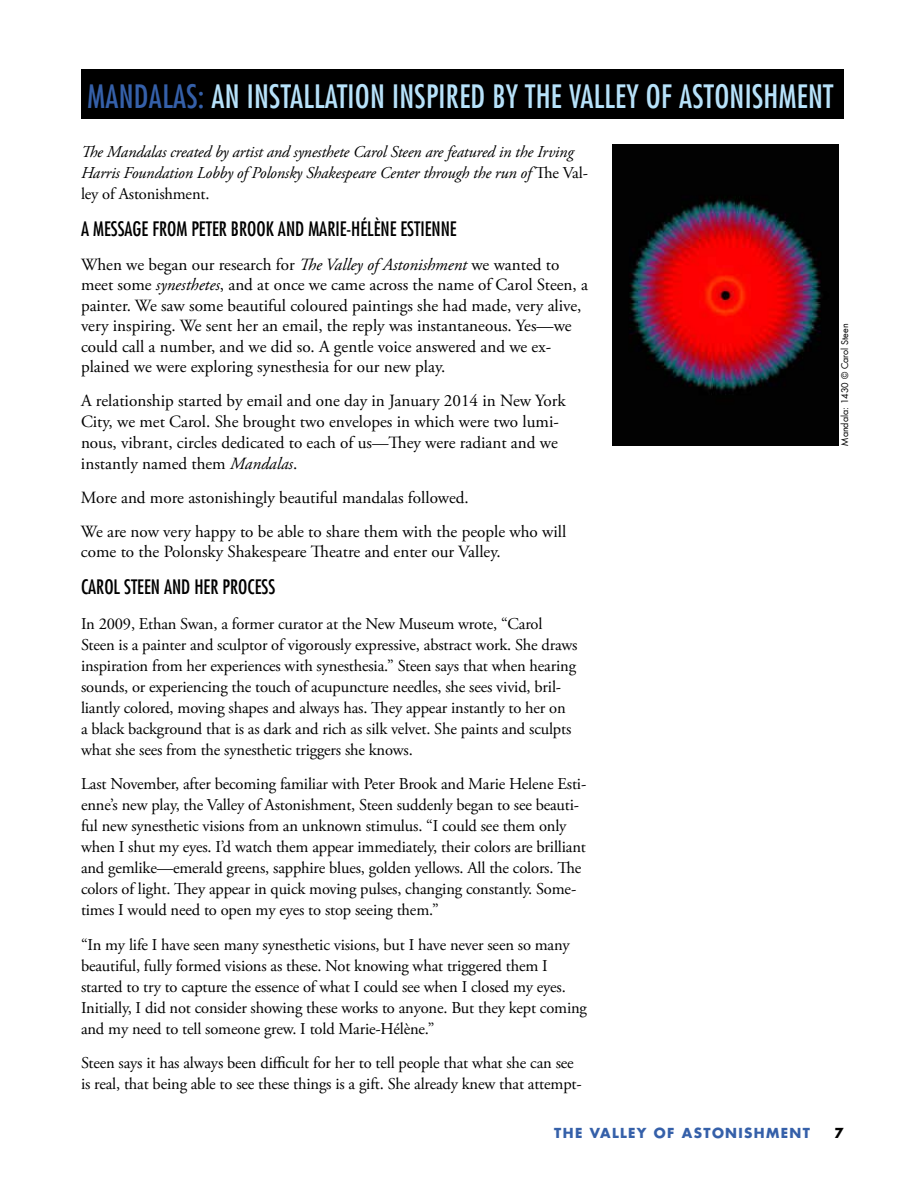
<style>
.page{position:relative;width:918px;height:1188px;background:#fff}
.page>*{position:absolute;margin:0;border:0;box-sizing:border-box;transform-origin:0 0}
.t1{font:condensed 31.5px "Futura LT";letter-spacing:.01em;color:#b7e2fa}
.t2{font:condensed 19.5px "Futura LT";color:#000}
.t3{font:17.1px/20.5px "Adobe Garamond Pro";color:#000}
.t4{font:16.5px/21px "Adobe Garamond Pro";letter-spacing:-.01em;color:#000}
.t5{font:italic 16.5px/21px "Adobe Garamond Pro";letter-spacing:-.01em;color:#000}
.t6{font:700 13.5px "Futura LT";letter-spacing:.1em;color:#3560a9}
.t7{font:700 13.5px "Futura LT";color:#000}
.t8{font:9px "Futura LT";color:#000}
.s1{color:#3560a9}
.s2{font-style:normal}
.s3{font-style:italic}
.s4{font-size:16.5px}
</style>
<div class="page">
<div style="left:81px;top:69px;width:763px;height:49px;background:#000"></div>
<img style="left:613px;top:145px;width:225px;height:301px">
<h1 class="t1" style="left:87px;top:77px;width:747px"><span class="s1">MANDALAS:</span> AN INSTALLATION INSPIRED BY THE VALLEY OF ASTONISHMENT</h1>
<p class="t5" style="left:81px;top:142px;width:508px">The Mandalas created by artist and synesthete Carol Steen are featured in the Irving<br>Harris Foundation Lobby of Polonsky Shakespeare Center through the run of <span class="s2">The Val&shy;ley of Astonishment.</span></p>
<p class="t2" style="left:81px;top:217px;width:377px">A MESSAGE FROM PETER BROOK AND MARIE-HÉLÈNE ESTIENNE</p>
<p class="t3" style="left:81px;top:255px;width:509px">When we began our research for <span class="s3">The Valley of Astonishment</span> we wanted to meet some <span class="s3">synesthetes</span>, and at once we came across the name of Carol Steen, a painter. We saw some beautiful coloured paintings she had made, very alive, very inspiring. We sent her an email, the reply was instantaneous. Yes—we could call a number, and we did so. A gentle voice answered and we ex&shy;plained we were exploring synesthesia for our new play.</p>
<p class="t3" style="left:81px;top:391px;width:486px">A relationship started by email and one day in January 2014 in New York City, we met Carol. She brought two envelopes in which were two lumi&shy;nous, vibrant, circles dedicated to each of us<span class="s4">—</span>They were radiant and we instantly named them <span class="s3">Mandalas</span>.</p>
<p class="t3" style="left:81px;top:481px;width:487px;line-height:34px">More and more astonishingly beautiful mandalas followed.<br>We are now very happy to be able to share them with the people who will</p>
<p class="t3" style="left:81px;top:542px;width:421px">come to the Polonsky Shakespeare Theatre and enter our Valley.</p>
<p class="t2" style="left:81px;top:575px;width:196px">CAROL STEEN AND HER PROCESS</p>
<p class="t4" style="left:81px;top:613px;width:498px">In 2009, Ethan Swan, a former curator at the New Museum wrote, “Carol Steen is a painter and sculptor of vigorously expressive, abstract work. She draws inspiration from her experiences with synesthesia.” Steen says that when hearing sounds, or experiencing the touch of acupuncture needles, she sees vivid, bril&shy;liantly colored, moving shapes and always has. They appear instantly to her on<br>a black background that is as dark and rich as silk velvet. She paints and sculpts what she sees from the synesthetic triggers she knows.</p>
<p class="t4" style="left:81px;top:774px;width:507px">Last November, after becoming familiar with Peter Brook and Marie Helene Esti&shy;enne’s new play, the Valley of Astonishment, Steen suddenly began to see beauti&shy;ful new synesthetic visions from an unknown stimulus. “I could see them only when I shut my eyes. I’d watch them appear immediately, their colors are brilliant and gemlike—emerald greens, sapphire blues, golden yellows. All the colors. The colors of light. They appear in quick moving pulses, changing constantly. Some&shy;times I would need to open my eyes to stop seeing them.”</p>
<p class="t4" style="left:81px;top:934px;width:508px">“In my life I have seen many synesthetic visions, but I have never seen so many beautiful, fully formed visions as these. Not knowing what triggered them I started to try to capture the essence of what I could see when I closed my eyes.<br>Initially, I did not consider showing these works to anyone. But they kept coming and my need to tell someone grew. I told Marie-Hélène.”</p>
<p class="t4" style="left:81px;top:1053px;width:502px">Steen says it has always been difficult for her to tell people that what she can see is real, that being able to see these things is a gift. She already knew that attempt-</p>
<p class="t8" style="left:839px;top:446px;width:123px;rotate:-90deg">Mandala: 1430 © Carol Steen</p>
<p class="t6" style="left:554px;top:1124px;width:257px">THE VALLEY OF ASTONISHMENT</p>
<p class="t7" style="left:834px;top:1124px;width:11px">7</p>
</div>
